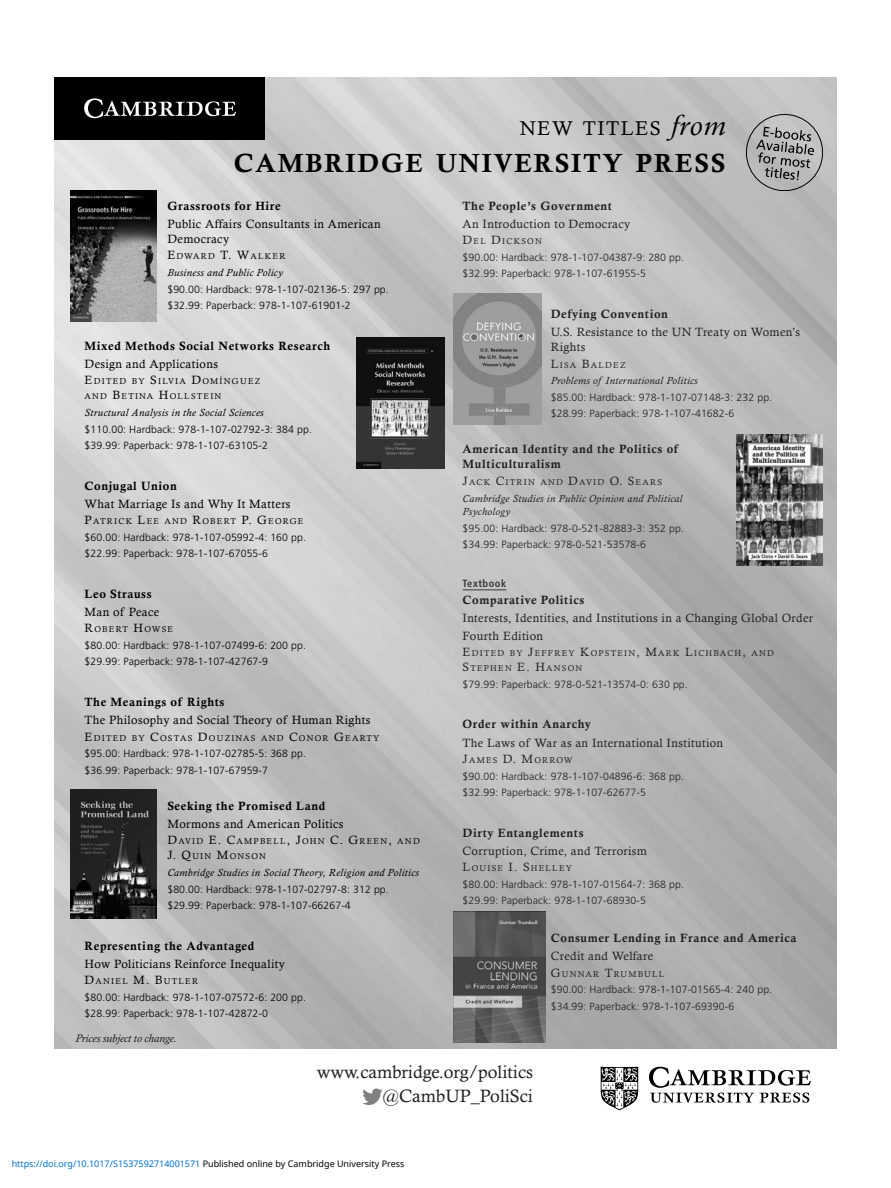
<style>
.page{position:relative;width:891px;height:1188px;background:#fff}
.page>*{position:absolute;margin:0;border:0;box-sizing:border-box;transform-origin:0 0}
.t1{font:26.25px "Calis MT Bol";letter-spacing:.07em;color:#000}
.t2{font:19.95px "Calisto";letter-spacing:.07em;color:#000}
.t3{font:18px/24px "Calisto MT Std";color:#231f20;text-align:right}
.t4{font:12px/18.3px "Calisto";letter-spacing:.03em;color:#231f20}
.t5{font:12px/18.3px "Calisto";letter-spacing:.03em;color:#000}
.t6{font:12px/15px "Calis MT Bol";letter-spacing:.05em;color:#231f20}
.t7{font:12px/18.3px "Calis MT Bol";letter-spacing:.05em;color:#000}
.t8{font:italic 11.25px "Calisto MT Std";color:#231f20}
.t9{font:300 10.5px/16.5px "Frutiger LT Std";letter-spacing:.01em;color:#000}
.t10{font:300 10.5px/16.5px "Frutiger LT Std";letter-spacing:.01em;color:#231f20}
.t11{font:italic 10.5px/13.5px "Calisto MT Std";letter-spacing:.035em;color:#231f20}
.t12{font:700 condensed 10.5px "Frutiger LT Std";letter-spacing:.05em;color:#383838}
.t13{font:9px "Noto Sans";color:#0172cf}
.t14{font:8.4px/15px "Calisto";letter-spacing:.145em;color:#000}
.t15{font:8.4px/15px "Calisto";letter-spacing:.145em;color:#231f20}
.s1{font-style:italic;font-size:28.5px}
.s2{font-family:"Calis MT Bol"}
.s3{font-size:12px}
.s4{font-family:"Calisto MT Std";font-weight:400;font-style:italic}
.s5{font-family:"Calisto"}
.s6{color:#000}
</style>
<div class="page">
<img style="left:54px;top:78px;width:783px;height:971px">
<div style="left:54px;top:78px;width:211px;height:62px;background:#000"></div>
<svg style="left:84px;top:98px;width:152px;height:20px"></svg>
<svg style="left:746px;top:115px;width:77px;height:76px;background:#a3a3a3"></svg>
<hr style="left:463px;top:590px;width:43px;height:1px;background:#383838">
<img style="left:70px;top:191px;width:87px;height:130px">
<img style="left:70px;top:790px;width:87px;height:129px">
<img style="left:454px;top:294px;width:87px;height:130px">
<img style="left:454px;top:912px;width:91px;height:130px">
<img style="left:357px;top:338px;width:88px;height:130px">
<img style="left:736px;top:435px;width:87px;height:130px">
<svg style="left:649px;top:1067px;width:162px;height:36px"></svg>
<svg style="left:601px;top:1067px;width:37px;height:43px"></svg>
<svg style="left:362px;top:1088px;width:21px;height:17px"></svg>
<p class="t2" style="left:520px;top:116px;width:207px">NEW TITLES <span class="s1">from</span></p>
<p class="t1" style="left:234px;top:153px;width:493px">CAMBRIDGE UNIVERSITY PRESS</p>
<p class="t5" style="left:167px;top:196px;width:215px"><span class="s2">Grassroots for Hire<br></span>Public Affairs Consultants in American</p>
<p class="t5" style="left:167px;top:229px;width:63px">Democracy</p>
<p class="t14" style="left:167px;top:249px;width:120px"><span class="s3">E</span>DWARD <span class="s3">T. W</span>ALKER</p>
<p class="t9" style="left:167px;top:264px;width:223px"><span class="s4">Business and Public Policy<br></span>$90.00: Hardback: 978-1-107-02136-5: 297 pp. $32.99: Paperback: 978-1-107-61901-2</p>
<p class="t7" style="left:85px;top:338px;width:247px">Mixed Methods Social Networks Research<br><span class="s5">Design and Applications</span></p>
<p class="t14" style="left:85px;top:374px;width:177px"><span class="s3">E</span>DITED BY <span class="s3">S</span>ILVIA <span class="s3">D</span>OMÍNGUEZ<br>AND <span class="s3">B</span>ETINA <span class="s3">H</span>OLLSTEIN</p>
<p class="t9" style="left:85px;top:404px;width:229px"><span class="s4">Structural Analysis in the Social Sciences<br></span>$110.00: Hardback: 978-1-107-02792-3: 384 pp. $39.99: Paperback: 978-1-107-63105-2</p>
<p class="t5" style="left:85px;top:476px;width:207px"><span class="s2">Conjugal Union<br></span>What Marriage Is and Why It Matters</p>
<p class="t14" style="left:85px;top:514px;width:220px"><span class="s3">P</span>ATRICK <span class="s3">L</span>EE AND <span class="s3">R</span>OBERT <span class="s3">P. G</span>EORGE</p>
<p class="t9" style="left:85px;top:529px;width:223px">$60.00: Hardback: 978-1-107-05992-4: 160 pp. $22.99: Paperback: 978-1-107-67055-6</p>
<p class="t7" style="left:85px;top:586px;width:76px">Leo Strauss<br><span class="s5">Man of Peace</span></p>
<p class="t14" style="left:85px;top:622px;width:90px"><span class="s3">R</span>OBERT <span class="s3">H</span>OWSE</p>
<p class="t9" style="left:85px;top:637px;width:223px">$80.00: Hardback: 978-1-107-07499-6: 200 pp. $29.99: Paperback: 978-1-107-42767-9</p>
<p class="t5" style="left:85px;top:693px;width:287px"><span class="s2">The Meanings of Rights<br></span>The Philosophy and Social Theory of Human Rights</p>
<p class="t14" style="left:85px;top:730px;width:296px"><span class="s3">E</span>DITED BY <span class="s3">C</span>OSTAS <span class="s3">D</span>OUZINAS AND <span class="s3">C</span>ONOR <span class="s3">G</span>EARTY</p>
<p class="t9" style="left:85px;top:745px;width:223px">$95.00: Hardback: 978-1-107-02785-5: 368 pp. $36.99: Paperback: 978-1-107-67959-7</p>
<p class="t5" style="left:167px;top:796px;width:178px"><span class="s2">Seeking the Promised Land<br></span>Mormons and American Politics</p>
<p class="t14" style="left:167px;top:834px;width:254px"><span class="s3">D</span>AVID <span class="s3">E. C</span>AMPBELL<span class="s3">, J</span>OHN <span class="s3">C. G</span>REEN<span class="s3">,</span> AND<br><span class="s3">J. Q</span>UIN <span class="s3">M</span>ONSON</p>
<p class="t9" style="left:167px;top:864px;width:253px"><span class="s4">Cambridge Studies in Social Theory, Religion and Politics </span>$80.00: Hardback: 978-1-107-02797-8: 312 pp. $29.99: Paperback: 978-1-107-66267-4</p>
<p class="t5" style="left:85px;top:936px;width:202px"><span class="s2">Representing the Advantaged<br></span>How Politicians Reinforce Inequality</p>
<p class="t14" style="left:85px;top:974px;width:115px"><span class="s3">D</span>ANIEL <span class="s3">M. B</span>UTLER</p>
<p class="t9" style="left:85px;top:989px;width:223px">$80.00: Hardback: 978-1-107-07572-6: 200 pp. $28.99: Paperback: 978-1-107-42872-0</p>
<p class="t4" style="left:463px;top:196px;width:169px"><span class="s2">The People’s Government<br></span>An Introduction to Democracy</p>
<p class="t15" style="left:463px;top:234px;width:81px"><span class="s3">D</span>EL <span class="s3">D</span>ICKSON</p>
<p class="t10" style="left:463px;top:249px;width:223px">$90.00: Hardback: 978-1-107-04387-9: 280 pp. $32.99: Paperback: 978-1-107-61955-5</p>
<p class="t4" style="left:551px;top:304px;width:251px"><span class="s2">Defying Convention<br></span>U.S. Resistance to the UN Treaty on Women’s</p>
<p class="t4" style="left:551px;top:338px;width:36px">Rights</p>
<p class="t15" style="left:551px;top:357px;width:76px"><span class="s3">L</span>ISA <span class="s3">B</span>ALDEZ</p>
<p class="t10" style="left:551px;top:372px;width:223px"><span class="s4">Problems of International Politics<br></span>$85.00: Hardback: 978-1-107-07148-3: 232 pp. $28.99: Paperback: 978-1-107-41682-6</p>
<p class="t6" style="left:463px;top:443px;width:217px">American Identity and the Politics of<br>Multiculturalism</p>
<p class="t15" style="left:463px;top:474px;width:201px"><span class="s3">J</span>ACK <span class="s3">C</span>ITRIN AND <span class="s3">D</span>AVID <span class="s3">O. S</span>EARS</p>
<p class="t11" style="left:463px;top:492px;width:221px">Cambridge Studies in Public Opinion and Political<br>Psychology</p>
<p class="t10" style="left:463px;top:520px;width:223px">$95.00: Hardback: 978-0-521-82883-3: 352 pp. $34.99: Paperback: 978-0-521-53578-6</p>
<p class="t12" style="left:463px;top:577px;width:45px">Textbook</p>
<p class="t4" style="left:463px;top:590px;width:352px"><span class="s2">Comparative Politics<br></span>Interests, Identities, and Institutions in a Changing Global Order<br>Fourth Edition</p>
<p class="t15" style="left:463px;top:646px;width:313px"><span class="s3">E</span>DITED BY <span class="s3">J</span>EFFREY <span class="s3">K</span>OPSTEIN<span class="s3">, M</span>ARK <span class="s3">L</span>ICHBACH<span class="s3">,</span> AND<br><span class="s3">S</span>TEPHEN <span class="s3">E. H</span>ANSON</p>
<p class="t10" style="left:463px;top:676px;width:227px">$79.99: Paperback: 978-0-521-13574-0: 630 pp.</p>
<p class="t4" style="left:463px;top:715px;width:262px"><span class="s2">Order within Anarchy<br></span>The Laws of War as an International Institution</p>
<p class="t15" style="left:463px;top:753px;width:111px"><span class="s3">J</span>AMES <span class="s3">D. M</span>ORROW</p>
<p class="t10" style="left:463px;top:768px;width:223px">$90.00: Hardback: 978-1-107-04896-6: 368 pp. $32.99: Paperback: 978-1-107-62677-5</p>
<p class="t4" style="left:463px;top:823px;width:186px"><span class="s2">Dirty Entanglements<br></span>Corruption, Crime, and Terrorism</p>
<p class="t15" style="left:463px;top:861px;width:111px"><span class="s3">L</span>OUISE <span class="s3">I. S</span>HELLEY</p>
<p class="t10" style="left:463px;top:876px;width:223px">$80.00: Hardback: 978-1-107-01564-7: 368 pp. $29.99: Paperback: 978-1-107-68930-5</p>
<p class="t6" style="left:551px;top:930px;width:247px;line-height:18.3px">Consumer Lending in France and America<br><span class="s5">Credit and Welfare</span></p>
<p class="t15" style="left:551px;top:966px;width:115px"><span class="s3">G</span>UNNAR <span class="s3">T</span>RUMBULL</p>
<p class="t10" style="left:551px;top:981px;width:223px">$90.00: Hardback: 978-1-107-01565-4: 240 pp. $34.99: Paperback: 978-1-107-69390-6</p>
<p class="t8" style="left:75px;top:1034px;width:103px">Prices subject to change.</p>
<p class="t3" style="left:317px;top:1061px;width:218px">www.cambridge.org/politics @CambUP_PoliSci</p>
<p class="t13" style="left:12px;top:1157px;width:394px">https://doi.org/10.1017/S1537592714001571 <span class="s6">Published online by Cambridge University Press</span></p>
</div>
